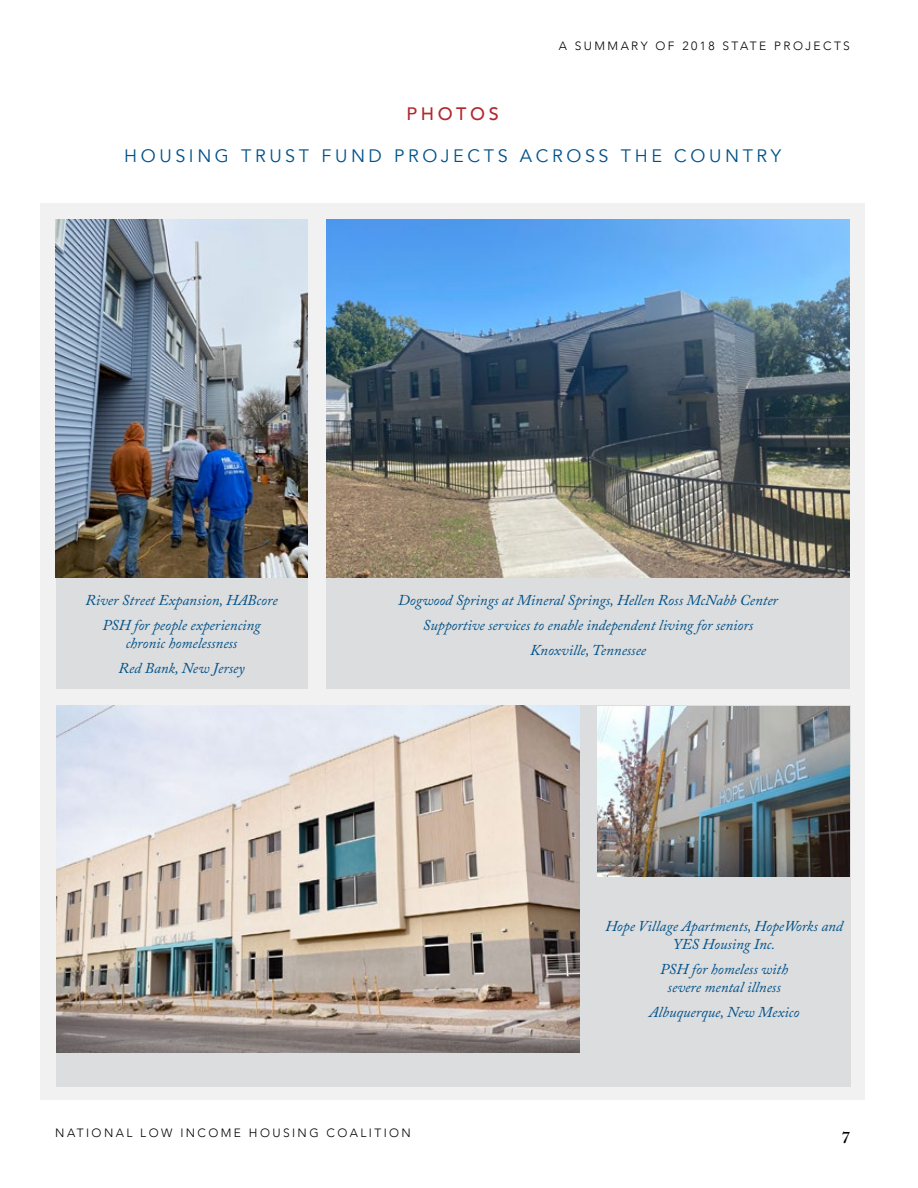
<style>
.page{position:relative;width:918px;height:1188px;background:#fff}
.page>*{position:absolute;margin:0;border:0;box-sizing:border-box;transform-origin:0 0}
.t1{font:18px "Avenir";letter-spacing:.2em;color:#005189}
.t2{font:500 18px "Avenir";letter-spacing:.2em;color:#b2292e}
.t3{font:600 16.5px "Adobe Caslon Pro";color:#000}
.t4{font:italic 15px/24.8px "Adobe Caslon Pro";color:#005189;text-align:center}
.t5{font:300 12px "Avenir";letter-spacing:.2em;color:#000}
</style>
<div class="page">
<div style="left:40px;top:203px;width:825px;height:896px;background:#f1f1f2"></div>
<div style="left:326px;top:220px;width:524px;height:469px;background:#dcddde"></div>
<div style="left:56px;top:705px;width:795px;height:382px;background:#dcddde"></div>
<div style="left:56px;top:220px;width:252px;height:469px;background:#dcddde"></div>
<img style="left:56px;top:705px;width:524px;height:348px">
<img style="left:55px;top:220px;width:253px;height:358px">
<img style="left:597px;top:707px;width:253px;height:169px">
<img style="left:326px;top:220px;width:524px;height:358px">
<p class="t5" style="left:559px;top:39px;width:293px">A SUMMARY OF 2018 STATE PROJECTS</p>
<p class="t2" style="left:406px;top:98px;width:94px">PHOTOS</p>
<p class="t1" style="left:124px;top:145px;width:658px">HOUSING TRUST FUND PROJECTS ACROSS THE COUNTRY</p>
<p class="t4" style="left:86px;top:587px;width:194px">River Street Expansion, HABcore<br>PSH for people experiencing</p>
<p class="t4" style="left:119px;top:630px;width:127px">chronic homelessness<br>Red Bank, New Jersey</p>
<p class="t4" style="left:398px;top:587px;width:381px">Dogwood Springs at Mineral Springs, Hellen Ross McNabb Center<br>Supportive services to enable independent living for seniors<br>Knoxville, Tennessee</p>
<p class="t4" style="left:605px;top:917px;width:239px;line-height:18px">Hope Village Apartments, HopeWorks and<br>YES Housing Inc.</p>
<p class="t4" style="left:660px;top:960px;width:130px;line-height:18px">PSH for homeless with severe mental illness</p>
<p class="t4" style="left:649px;top:999px;width:152px">Albuquerque, New Mexico</p>
<p class="t5" style="left:55px;top:1125px;width:357px">NATIONAL LOW INCOME HOUSING COALITION</p>
<p class="t3" style="left:842px;top:1127px;width:10px">7</p>
</div>
